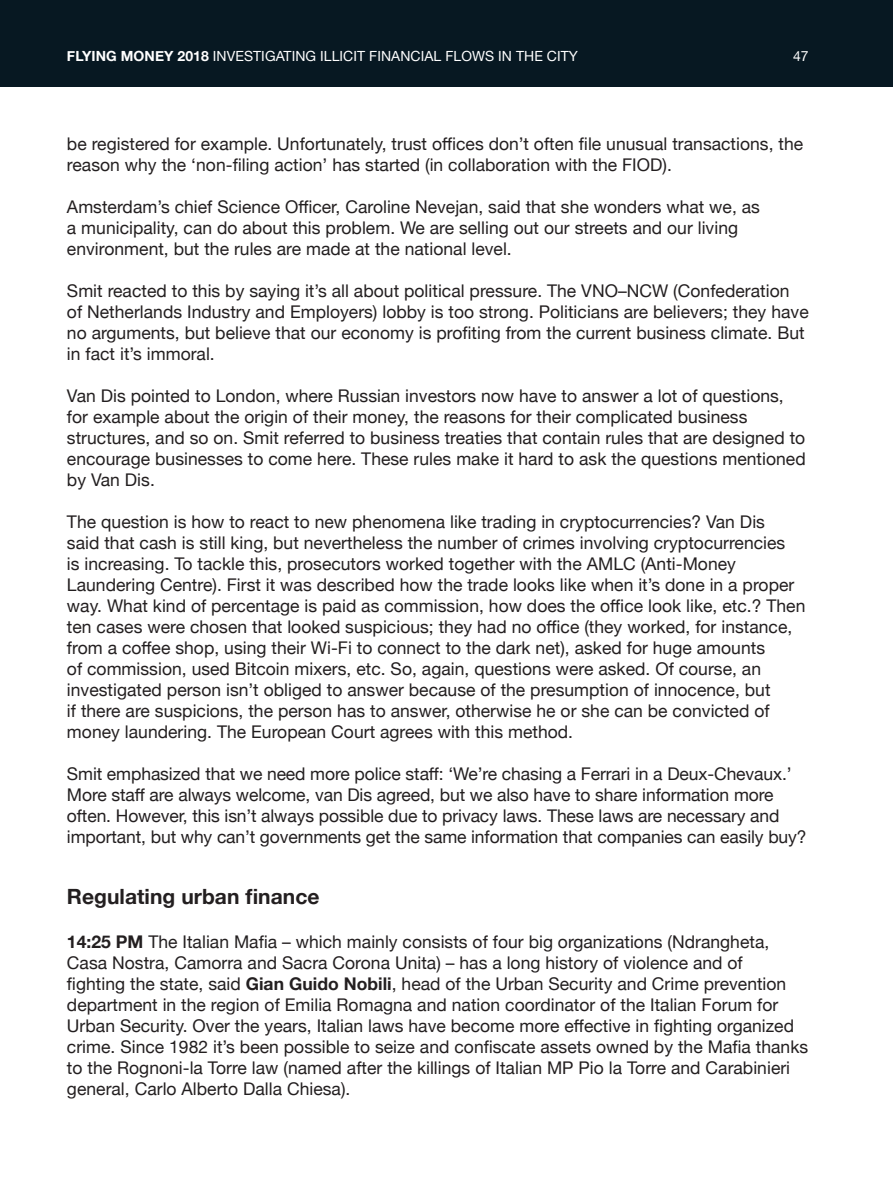
<style>
.page{position:relative;width:893px;height:1191px;background:#fff}
.page>*{position:absolute;margin:0;border:0;box-sizing:border-box;transform-origin:0 0}
.Kopje2{font:700 21px "Helvetica Neue";color:#231f20}
.Bodytekst{font:17.5px/21px "Helvetica Neue";color:#231f20}
.t1{font:14px "Helvetica Neue";letter-spacing:.005em;color:#fff}
.s1{font-weight:700}
</style>
<div class="page">
<div style="left:0;top:0;width:893px;height:87px;background:#071822"></div>
<p class="t1" style="left:67px;top:46px;width:512px"><span class="s1">FLYING MONEY 2018</span> INVESTIGATING ILLICIT FINANCIAL FLOWS IN THE CITY</p>
<p class="t1" style="left:793px;top:46px;width:17px">47</p>
<p class="Bodytekst" style="left:67px;top:134px;width:738px">be registered for example. Unfortunately, trust offices don’t often file unusual transactions, the reason why the ‘non-filing action’ has started (in collaboration with the FIOD).</p>
<p class="Bodytekst" style="left:67px;top:197px;width:695px">Amsterdam’s chief Science Officer, Caroline Nevejan, said that she wonders what we, as a municipality, can do about this problem. We are selling out our streets and our living environment, but the rules are made at the national level.</p>
<p class="Bodytekst" style="left:67px;top:281px;width:743px">Smit reacted to this by saying it’s all about political pressure. The VNO–NCW (Confederation of Netherlands Industry and Employers) lobby is too strong. Politicians are believers; they have no arguments, but believe that our economy is profiting from the current business climate. But in fact it’s immoral.</p>
<p class="Bodytekst" style="left:67px;top:386px;width:740px">Van Dis pointed to London, where Russian investors now have to answer a lot of questions, for example about the origin of their money, the reasons for their complicated business structures, and so on. Smit referred to business treaties that contain rules that are designed to encourage businesses to come here. These rules make it hard to ask the questions mentioned by Van Dis.</p>
<p class="Bodytekst" style="left:67px;top:512px;width:740px">The question is how to react to new phenomena like trading in cryptocurrencies? Van Dis<br>said that cash is still king, but nevertheless the number of crimes involving cryptocurrencies<br>is increasing. To tackle this, prosecutors worked together with the AMLC (Anti-Money Laundering Centre). First it was described how the trade looks like when it’s done in a proper way. What kind of percentage is paid as commission, how does the office look like, etc.? Then ten cases were chosen that looked suspicious; they had no office (they worked, for instance, from a coffee shop, using their Wi-Fi to connect to the dark net), asked for huge amounts<br>of commission, used Bitcoin mixers, etc. So, again, questions were asked. Of course, an investigated person isn’t obliged to answer because of the presumption of innocence, but<br>if there are suspicions, the person has to answer, otherwise he or she can be convicted of money laundering. The European Court agrees with this method.</p>
<p class="Bodytekst" style="left:67px;top:764px;width:741px">Smit emphasized that we need more police staff: ‘We’re chasing a Ferrari in a Deux-Chevaux.’ More staff are always welcome, van Dis agreed, but we also have to share information more often. However, this isn’t always possible due to privacy laws. These laws are necessary and important, but why can’t governments get the same information that companies can easily buy?</p>
<p class="Kopje2" style="left:67px;top:880px;width:254px">Regulating urban finance</p>
<p class="Bodytekst" style="left:67px;top:932px;width:743px"><span class="s1">14:25 PM</span> The Italian Mafia – which mainly consists of four big organizations (Ndrangheta, Casa Nostra, Camorra and Sacra Corona Unita) – has a long history of violence and of<br>fighting the state, said <span class="s1">Gian Guido Nobili</span>, head of the Urban Security and Crime prevention department in the region of Emilia Romagna and nation coordinator of the Italian Forum for Urban Security. Over the years, Italian laws have become more effective in fighting organized crime. Since 1982 it’s been possible to seize and confiscate assets owned by the Mafia thanks to the Rognoni-la Torre law (named after the killings of Italian MP Pio la Torre and Carabinieri general, Carlo Alberto Dalla Chiesa).</p>
</div>
